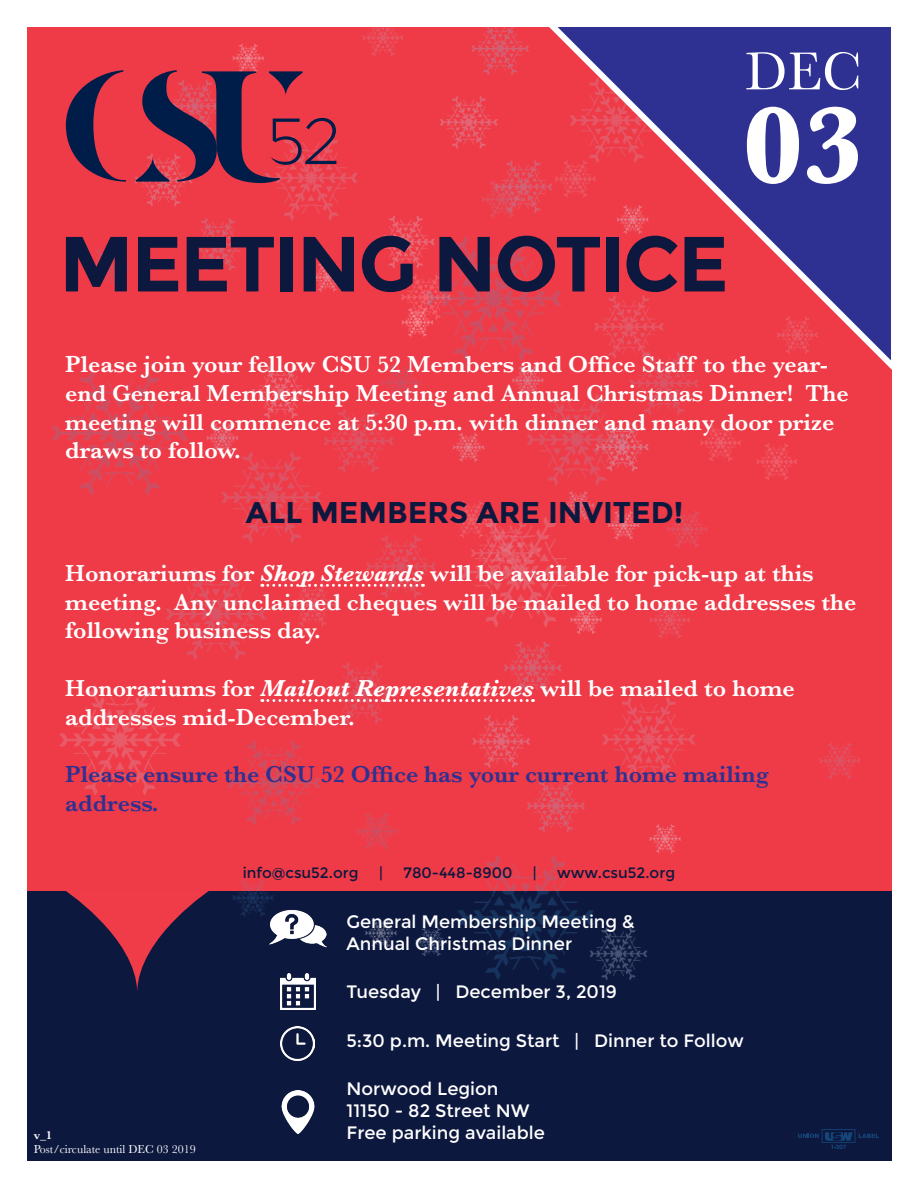
<style>
.page{position:relative;width:918px;height:1188px;background:#fff}
.page>*{position:absolute;margin:0;border:0;box-sizing:border-box;transform-origin:0 0}
.t1{font:700 112.5px "Baskerville";color:#fff}
.t2{font:700 78px "Montserrat";letter-spacing:-.03em;color:#0d183f}
.t3{font:55.5px "Baskerville";color:#fff}
.t4{font:700 30px "Montserrat";color:#0d183f}
.t5{font:600 24px/28.8px "Baskerville";color:#fff}
.t6{font:600 24px/28.8px "Baskerville";color:#2e3192}
.t7{font:18px/21.6px "Montserrat";color:#fff}
.t8{font:15px "Montserrat";color:#0d183f}
.t9{font:12px "Baskerville";color:#fff}
.t10{font:600 12px "Baskerville";color:#fff}
.s1{font-weight:700;font-style:italic}
</style>
<div class="page">
<div style="left:27px;top:891px;width:864px;height:270px;background:#0d183f"></div>
<img style="left:27px;top:27px;width:865px;height:1016px">
<svg style="left:536px;top:27px;width:356px;height:355px;background:#9a3c6d"></svg>
<svg style="left:66px;top:70px;width:60px;height:112px;background:#9a2f48"></svg>
<svg style="left:136px;top:70px;width:200px;height:113px;background:#9f334a"></svg>
<img style="left:280px;top:974px;width:36px;height:35px">
<img style="left:270px;top:900px;width:56px;height:57px">
<img style="left:281px;top:1090px;width:34px;height:44px">
<img style="left:281px;top:1026px;width:34px;height:34px">
<svg style="left:262px;top:584px;width:161px;height:3px"></svg>
<svg style="left:262px;top:699px;width:272px;height:3px"></svg>
<svg style="left:798px;top:1129px;width:81px;height:20px"></svg>
<h2 class="t2" style="left:59px;top:219px;width:671px">MEETING NOTICE</h2>
<h3 class="t3" style="left:745px;top:38px;width:118px">DEC</h3>
<h1 class="t1" style="left:743px;top:78px;width:123px">03</h1>
<p class="t5" style="left:65px;top:350px;width:785px">Please join your fellow CSU 52 Members and Office Staff to the year&shy;end General Membership Meeting and Annual Christmas Dinner! The meeting will commence at 5:30 p.m. with dinner and many door prize draws to follow.</p>
<p class="t4" style="left:246px;top:495px;width:439px">ALL MEMBERS ARE INVITED!</p>
<p class="t5" style="left:65px;top:559px;width:793px">Honorariums for <span class="s1">Shop Stewards</span> will be available for pick-up at this meeting. Any unclaimed cheques will be mailed to home addresses the following business day.</p>
<p class="t5" style="left:65px;top:674px;width:731px">Honorariums for <span class="s1">Mailout Representatives</span> will be mailed to home addresses mid-December.</p>
<p class="t6" style="left:65px;top:760px;width:705px">Please ensure the CSU 52 Office has your current home mailing address.</p>
<p class="t8" style="left:243px;top:866px;width:117px">info@csu52.org</p>
<p class="t8" style="left:379px;top:866px;width:5px">|</p>
<p class="t8" style="left:404px;top:866px;width:110px">780-448-8900</p>
<p class="t8" style="left:533px;top:866px;width:5px">|</p>
<p class="t8" style="left:557px;top:866px;width:119px">www.csu52.org</p>
<p class="t7" style="left:346px;top:912px;width:290px">General Membership Meeting &amp;<br>Annual Christmas Dinner</p>
<p class="t7" style="left:346px;top:982px;width:272px">Tuesday | December 3, 2019</p>
<p class="t7" style="left:346px;top:1031px;width:399px">5:30 p.m. Meeting Start | Dinner to Follow</p>
<p class="t7" style="left:346px;top:1080px;width:185px">Norwood Legion<br>11150 - 82 Street NW</p>
<p class="t10" style="left:34px;top:1130px;width:20px">v_1</p>
<p class="t7" style="left:346px;top:1123px;width:200px">Free parking available</p>
<p class="t9" style="left:34px;top:1142px;width:164px">Post/circulate until DEC 03 2019</p>
</div>
